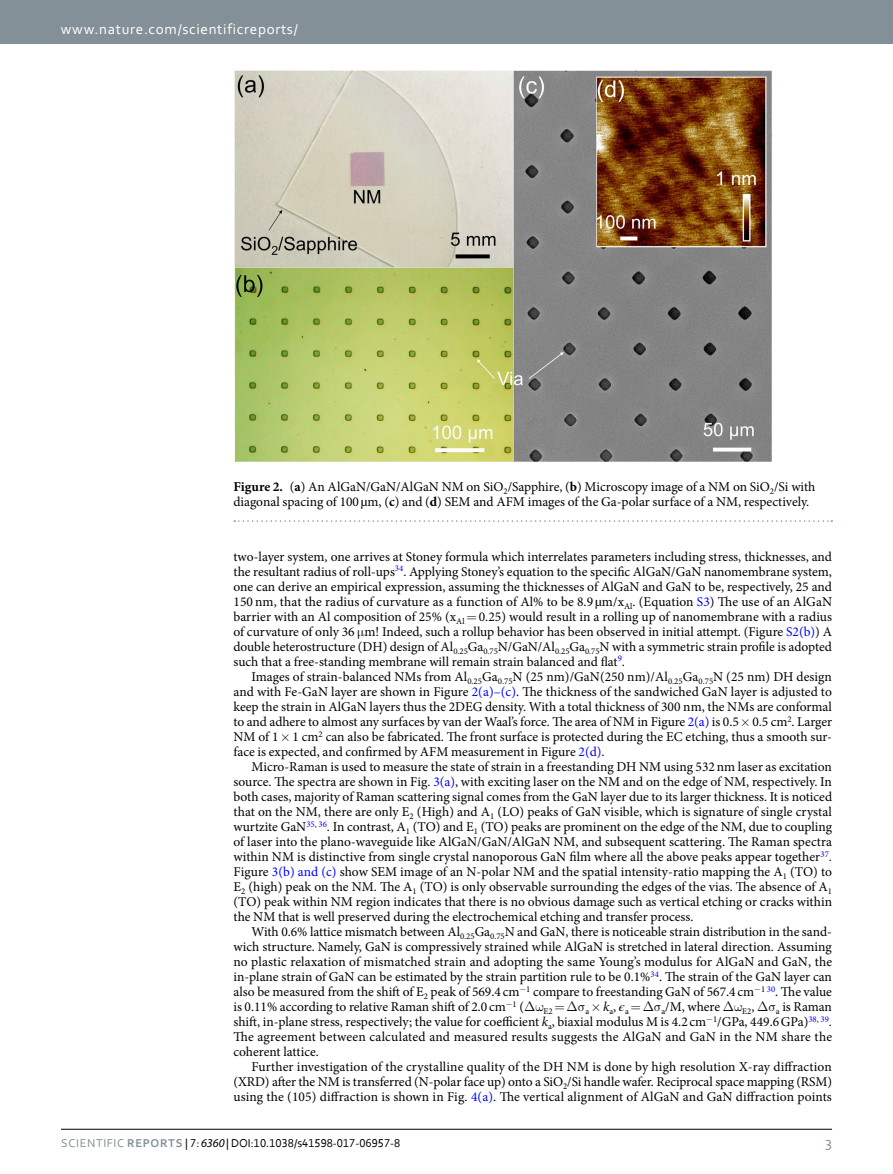
<style>
.page{position:relative;width:893px;height:1174px;background:#fff}
.page>*{position:absolute;margin:0;border:0;box-sizing:border-box;transform-origin:0 0}
.t1{font:15px "Corbel 2";letter-spacing:.045em;color:#fff}
.t2{font:15px "Corbel 2";color:#839097}
.t3{font:13.5px/15px "Minion Pro";color:#000;text-align:justify}
.t4{font:12px "Corbel";color:#000}
.t5{font:8.7px "Minion Pro";color:#000}
.s1{font-weight:700}
.s2{font-family:"STIX General"}
.s3{color:#00f}
.s4{font-style:italic}
.s5{font-family:"Corbel 2";color:#839097}
.s6{font-family:"Corbel Bold 2";color:#839097}
.s7{font-family:"Myriad Pro";font-style:italic}
</style>
<div class="page">
<div style="left:0;top:0;width:893px;height:43px;background:#839097"></div>
<hr style="left:61px;top:1129px;width:771px;height:1px;background:#000">
<img style="left:234px;top:70px;width:538px;height:392px">
<svg style="left:234px;top:520px;width:598px;height:2px"></svg>
<p class="t1" style="left:61px;top:19px;width:238px">www.nature.com/scientificreports/</p>
<p class="t3" style="left:233px;top:479px;width:583px"><span class="s1">Figure 2.</span> (<span class="s1">a</span>) An AlGaN/GaN/AlGaN NM on SiO<sub>2</sub>/Sapphire, (<span class="s1">b</span>) Microscopy image of a NM on SiO<sub>2</sub>/Si with diagonal spacing of 100 <span class="s2">µ</span>m, (<span class="s1">c</span>) and (<span class="s1">d</span>) SEM and AFM images of the Ga-polar surface of a NM, respectively.</p>
<p class="t3" style="left:233px;top:549px;width:600px">two-layer system, one arrives at Stoney formula which interrelates parameters including stress, thicknesses, and the resultant radius of roll-ups<sup>34</sup>. Applying Stoney’s equation to the specific AlGaN/GaN nanomembrane system, one can derive an empirical expression, assuming the thicknesses of AlGaN and GaN to be, respectively, 25 and 150 nm, that the radius of curvature as a function of Al% to be 8.9 <span class="s2">µ</span>m/x<sub>Al</sub>. (Equation <span class="s3">S3</span>) The use of an AlGaN barrier with an Al composition of 25% (x<sub>Al</sub> 0.25) would result in a rolling up of nanomembrane with a radius of curvature of only 36 m! Indeed, such a rollup behavior has been observed in initial attempt. (Figure <span class="s3">S2(b)</span>) A double heterostructure (DH) design of Al<sub>0.25</sub>Ga<sub>0.75</sub>N/GaN/Al<sub>0.25</sub>Ga<sub>0.75</sub>N with a symmetric strain profile is adopted such that a free-standing membrane will remain strain balanced and flat<sup>9</sup>.</p>
<p class="t3" style="left:233px;top:669px;width:600px;text-indent:18px">Images of strain-balanced NMs from Al<sub>0.25</sub>Ga<sub>0.75</sub>N (25 nm)/GaN(250 nm)/Al<sub>0.25</sub>Ga<sub>0.75</sub>N (25 nm) DH design and with Fe-GaN layer are shown in Figure <span class="s3">2(a)–(c)</span>. The thickness of the sandwiched GaN layer is adjusted to keep the strain in AlGaN layers thus the 2DEG density. With a total thickness of 300 nm, the NMs are conformal to and adhere to almost any surfaces by van der Waal’s force. The area of NM in Figure <span class="s3">2(a)</span> is 0.5 0.5 cm<sup>2</sup>. Larger NM of 1 1 cm<sup>2</sup> can also be fabricated. The front surface is protected during the EC etching, thus a smooth sur&shy;face is expected, and confirmed by AFM measurement in Figure <span class="s3">2(d)</span>.</p>
<p class="t3" style="left:233px;top:759px;width:600px;text-indent:18px">Micro-Raman is used to measure the state of strain in a freestanding DH NM using 532nm laser as excitation source. The spectra are shown in Fig. <span class="s3">3(a)</span>, with exciting laser on the NM and on the edge of NM, respectively. In both cases, majority of Raman scattering signal comes from the GaN layer due to its larger thickness. It is noticed that on the NM, there are only E<sub>2</sub> (High) and A<sub>1</sub> (LO) peaks of GaN visible, which is signature of single crystal wurtzite GaN<sup>35</sup><sup>,</sup> <sup>36</sup>. In contrast, A<sub>1</sub> (TO) and E<sub>1</sub> (TO) peaks are prominent on the edge of the NM, due to coupling of laser into the plano-waveguide like AlGaN/GaN/AlGaN NM, and subsequent scattering. The Raman spectra within NM is distinctive from single crystal nanoporous GaN film where all the above peaks appear together<sup>37</sup>.<br>Figure <span class="s3">3(b) and (c)</span> show SEM image of an N-polar NM and the spatial intensity-ratio mapping the A<sub>1</sub> (TO) to E<sub>2</sub> (high) peak on the NM. The A<sub>1</sub> (TO) is only observable surrounding the edges of the vias. The absence of A<sub>1 </sub>(TO) peak within NM region indicates that there is no obvious damage such as vertical etching or cracks within the NM that is well preserved during the electrochemical etching and transfer process.</p>
<p class="t3" style="left:233px;top:924px;width:600px;text-indent:18px">With 0.6% lattice mismatch between Al<sub>0.25</sub>Ga<sub>0.75</sub>N and GaN, there is noticeable strain distribution in the sand&shy;wich structure. Namely, GaN is compressively strained while AlGaN is stretched in lateral direction. Assuming no plastic relaxation of mismatched strain and adopting the same Young’s modulus for AlGaN and GaN, the in-plane strain of GaN can be estimated by the strain partition rule to be 0.1%<sup>34</sup>. The strain of the GaN layer can also be measured from the shift of E<sub>2</sub> peak of 569.4 cm−<sup>1</sup> compare to freestanding GaN of 567.4 cm−<sup>1</sup> <sup>30</sup>. The value is 0.11% according to relative Raman shift of 2.0 cm−<sup>1</sup> (</p>
<p class="t5" style="left:544px;top:1005px;width:11px">E2</p>
<p class="t5" style="left:585px;top:1005px;width:45px">a <sup>k</sup>a<sup>,</sup> <sup>ϵ</sup>a</p>
<p class="t3" style="left:661px;top:999px;width:60px"><sub>a</sub>/M, where</p>
<p class="t5" style="left:742px;top:1005px;width:14px">E2<sup>,</sup></p>
<p class="t3" style="left:233px;top:999px;width:600px;text-indent:542px"><sub>a</sub> is Raman shift, in-plane stress, respectively; the value for coefficient <span class="s4">k</span><sub>a</sub>, biaxial modulus M is 4.2 cm−<sup>1</sup>/GPa, 449.6GPa)<sup>38</sup><sup>,</sup> <sup>39</sup>.<br>The agreement between calculated and measured results suggests the AlGaN and GaN in the NM share the coherent lattice.</p>
<p class="t3" style="left:233px;top:1059px;width:600px;text-indent:18px">Further investigation of the crystalline quality of the DH NM is done by high resolution X-ray diffraction (XRD) after the NM is transferred (N-polar face up) onto a SiO<sub>2</sub>/Si handle wafer. Reciprocal space mapping (RSM) using the (105) diffraction is shown in Fig. <span class="s3">4(a)</span>. The vertical alignment of AlGaN and GaN diffraction points</p>
<p class="t4" style="left:61px;top:1135px;width:341px"><span class="s5">Scientific</span> <span class="s6">REPorTS</span> | 7: <span class="s7">6360</span> | DOI:10.1038/s41598-017-06957-8</p>
<p class="t2" style="left:825px;top:1132px;width:8px">3</p>
</div>
